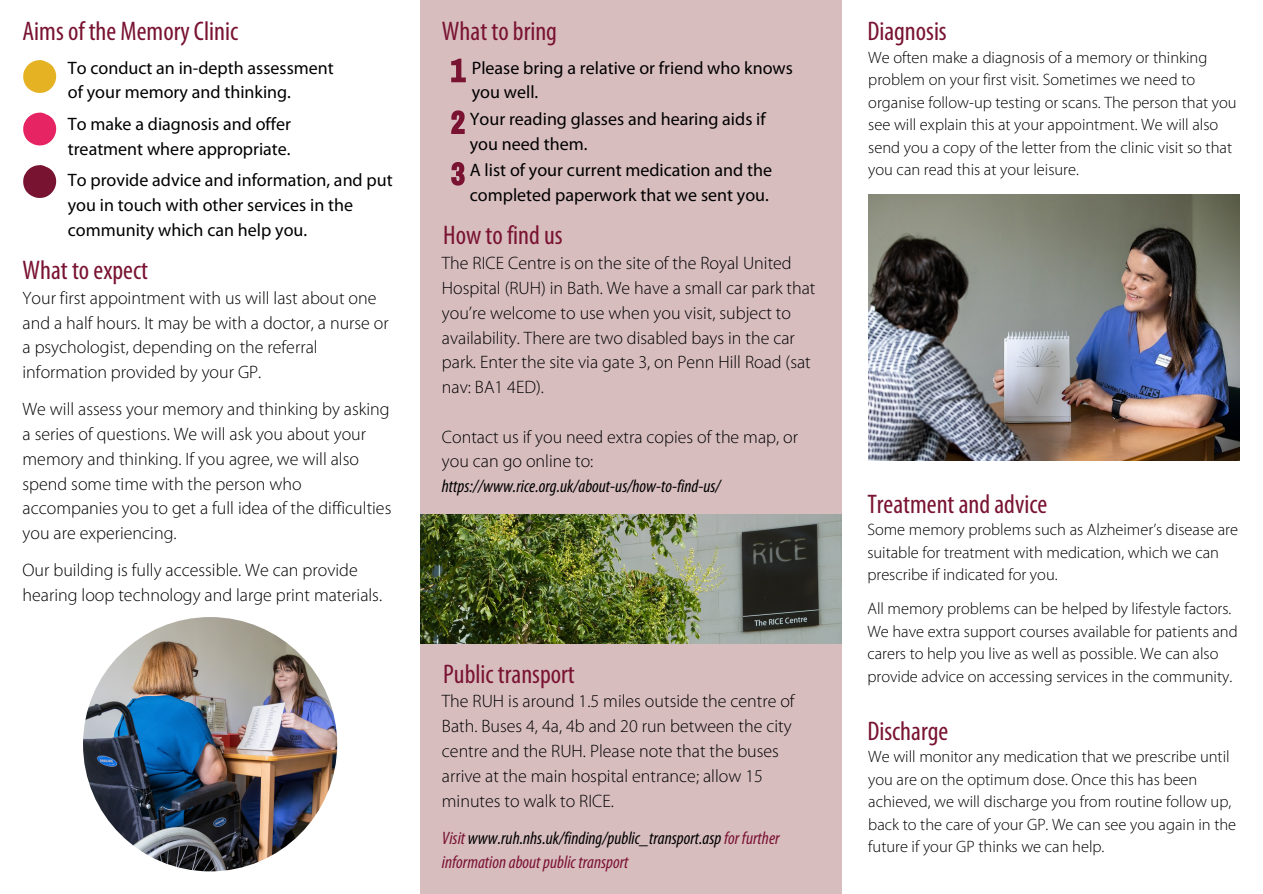
<style>
.page{position:relative;width:1263px;height:894px;background:#fff}
.page>*{position:absolute;margin:0;border:0;box-sizing:border-box;transform-origin:0 0}
.t1{font:condensed 27px "Myriad Pro";color:#791332}
.t2{font:300 18px/24.8px "Myriad Pro";color:#000}
.t3{font:18px/24.8px "Myriad Pro";color:#000}
.t4{font:italic condensed 18px/24.8px "Myriad Pro";color:#000}
.t5{font:300 16.5px/22.5px "Myriad Pro";color:#000}
.s1{color:#791332}
.s2{color:#7a1232}
</style>
<div class="page">
<img style="left:83px;top:617px;width:254px;height:254px;border-radius:50%">
<img style="left:868px;top:195px;width:372px;height:265px">
<svg style="left:23px;top:60px;width:33px;height:33px"></svg>
<svg style="left:23px;top:165px;width:33px;height:33px"></svg>
<svg style="left:23px;top:112px;width:33px;height:33px"></svg>
<div style="left:420px;top:0;width:422px;height:893px;background:#d8bdbf"></div>
<svg style="left:451px;top:59px;width:15px;height:23px"></svg>
<svg style="left:451px;top:110px;width:14px;height:24px"></svg>
<svg style="left:451px;top:162px;width:14px;height:23px"></svg>
<img style="left:421px;top:515px;width:420px;height:128px">
<p class="t1" style="left:23px;top:20px;width:217px">Aims of the Memory Clinic</p>
<p class="t3" style="left:68px;top:57px;width:267px">To conduct an in-depth assessment of your memory and thinking.</p>
<p class="t3" style="left:68px;top:113px;width:225px">To make a diagnosis and offer treatment where appropriate.</p>
<p class="t3" style="left:68px;top:169px;width:326px">To provide advice and information, and put you in touch with other services in the community which can help you.</p>
<p class="t1" style="left:23px;top:259px;width:127px">What to expect</p>
<p class="t2" style="left:23px;top:287px;width:368px">Your first appointment with us will last about one and a half hours. It may be with a doctor, a nurse or a psychologist, depending on the referral information provided by your GP.</p>
<p class="t2" style="left:23px;top:398px;width:370px">We will assess your memory and thinking by asking a series of questions. We will ask you about your memory and thinking. If you agree, we will also spend some time with the person who accompanies you to get a full idea of the difficulties you are experiencing.</p>
<p class="t2" style="left:23px;top:559px;width:361px">Our building is fully accessible. We can provide hearing loop technology and large print materials.</p>
<p class="t1" style="left:442px;top:20px;width:117px">What to bring</p>
<p class="t3" style="left:472px;top:57px;width:323px">Please bring a relative or friend who knows you well.</p>
<p class="t3" style="left:470px;top:108px;width:297px">Your reading glasses and hearing aids if you need them.</p>
<p class="t3" style="left:470px;top:159px;width:304px">A list of your current medication and the completed paperwork that we sent you.</p>
<p class="t1" style="left:443px;top:224px;width:121px">How to find us</p>
<p class="t2" style="left:442px;top:252px;width:375px">The RICE Centre is on the site of the Royal United Hospital (RUH) in Bath. We have a small car park that you’re welcome to use when you visit, subject to availability. There are two disabled bays in the car park. Enter the site via gate 3, on Penn Hill Road (sat nav: BA1 4ED).</p>
<p class="t2" style="left:442px;top:425px;width:358px">Contact us if you need extra copies of the map, or you can go online to:</p>
<p class="t4" style="left:442px;top:475px;width:280px">https://www.rice.org.uk/about-us/how-to-find-us/</p>
<p class="t1" style="left:443px;top:662px;width:133px">Public transport</p>
<p class="t2" style="left:442px;top:690px;width:354px">The RUH is around 1.5 miles outside the centre of Bath. Buses 4, 4a, 4b and 20 run between the city centre and the RUH. Please note that the buses arrive at the main hospital entrance; allow 15 minutes to walk to RICE.</p>
<p class="t4" style="left:442px;top:826px;width:339px"><span class="s1">Visit</span> www.ruh.nhs.uk/finding/public_transport.asp<span class="s2">for further informationaboutpublic transport</span></p>
<p class="t1" style="left:867px;top:20px;width:81px">Diagnosis</p>
<p class="t5" style="left:868px;top:47px;width:370px">We often make a diagnosis of a memory or thinking problem on your first visit. Sometimes we need to organise follow-up testing or scans. The person that you see will explain this at your appointment. We will also send you a copy of the letter from the clinic visit so that you can read this at your leisure.</p>
<p class="t1" style="left:867px;top:492px;width:181px">Treatment and advice</p>
<p class="t5" style="left:867px;top:520px;width:372px">Some memory problems such as Alzheimer’s disease are suitable for treatment with medication, which we can prescribe if indicated for you.</p>
<p class="t5" style="left:867px;top:598px;width:372px">All memory problems can be helped by lifestyle factors.<br>We have extra support courses available for patients and carers to help you live as well as possible. We can also provide advice on accessing services in the community.</p>
<p class="t1" style="left:867px;top:719px;width:82px">Discharge</p>
<p class="t5" style="left:868px;top:746px;width:369px">We will monitor any medication that we prescribe until you are on the optimum dose. Once this has been achieved, we will discharge you from routine follow up, back to the care of your GP. We can see you again in the future if your GP thinks we can help.</p>
</div>
